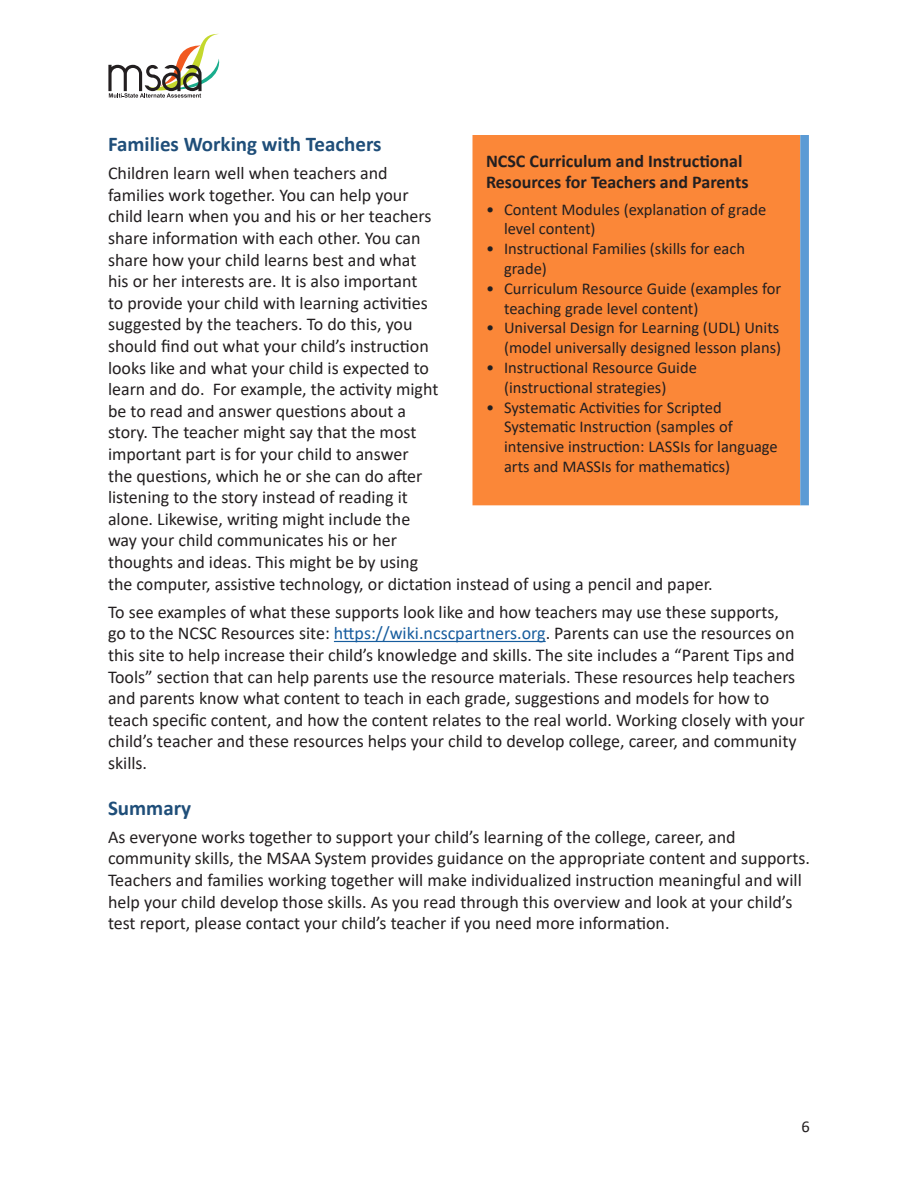
<style>
.page{position:relative;width:918px;height:1188px;background:#fff}
.page>*{position:absolute;margin:0;border:0;box-sizing:border-box;transform-origin:0 0}
.t1{font:700 21px "Calibri";color:#1f4e79}
.Body{font:18px/21.6px "Calibri";color:#231f20}
.H5_black{font:700 18px/21.6px "Calibri";color:#231f20}
.t2{font:16.5px/19.8px "Calibri";color:#231f20}
.s1{color:#175d9e}
</style>
<div class="page">
<svg style="left:108px;top:33px;width:112px;height:65px"></svg>
<hr style="left:334px;top:641px;width:212px;height:1px;background:#175d9e">
<div style="left:472px;top:135px;width:328px;height:370px;background:#fb8738"></div>
<svg style="left:800px;top:135px;width:9px;height:370px;background:#619dd4"></svg>
<h3 class="t1" style="left:108px;top:129px;width:275px">Families Working with Teachers</h3>
<p class="Body" style="left:108px;top:162px;width:606px">Children learn well when teachers and<br>families work together. You can help your<br>child learn when you and his or her teachers<br>share information with each other. You can<br>share how your child learns best and what<br>his or her interests are. It is also important<br>to provide your child with learning activities<br>suggested by the teachers. To do this, you<br>should find out what your child’s instruction<br>looks like and what your child is expected to<br>learn and do. For example, the activity might<br>be to read and answer questions about a<br>story. The teacher might say that the most<br>important part is for your child to answer<br>the questions, which he or she can do after<br>listening to the story instead of reading it<br>alone. Likewise, writing might include the<br>way your child communicates his or her<br>thoughts and ideas. This might be by using<br>the computer, assistive technology, or dictation instead of using a pencil and paper.</p>
<p class="Body" style="left:108px;top:601px;width:698px">To see examples of what these supports look like and how teachers may use these supports,<br>go to the NCSC Resources site: <span class="s1">https://wiki.ncscpartners.org</span>. Parents can use the resources on this site to help increase their child’s knowledge and skills. The site includes a “Parent Tips and Tools” section that can help parents use the resource materials. These resources help teachers and parents know what content to teach in each grade, suggestions and models for how to teach specific content, and how the content relates to the real world. Working closely with your child’s teacher and these resources helps your child to develop college, career, and community skills.</p>
<h3 class="t1" style="left:108px;top:793px;width:85px">Summary</h3>
<p class="Body" style="left:108px;top:826px;width:703px">As everyone works together to support your child’s learning of the college, career, and community skills, the MSAA System provides guidance on the appropriate content and supports.<br>Teachers and families working together will make individualized instruction meaningful and will help your child develop those skills. As you read through this overview and look at your child’s test report, please contact your child’s teacher if you need more information.</p>
<p class="H5_black" style="left:486px;top:149px;width:264px">NCSC Curriculum and Instructional<br>Resources for Teachers and Parents</p>
<p class="t2" style="left:504px;top:199px;width:264px;text-indent:-18px">• Content Modules (explanation of grade level content)</p>
<p class="t2" style="left:504px;top:238px;width:243px;text-indent:-18px">• Instructional Families (skills for each grade)</p>
<p class="t2" style="left:504px;top:278px;width:279px;text-indent:-18px">• Curriculum Resource Guide (examples for teaching grade level content)</p>
<p class="t2" style="left:486px;top:318px;width:297px;text-align:right">• Universal Design for Learning (UDL) Units (model universally designed lesson plans)</p>
<p class="t2" style="left:504px;top:357px;width:194px;text-indent:-18px">• Instructional Resource Guide (instructional strategies)</p>
<p class="t2" style="left:504px;top:397px;width:275px;text-indent:-18px">• Systematic Activities for Scripted Systematic Instruction (samples of intensive instruction: LASSIs for language arts and MASSIs for mathematics)</p>
<p class="t2" style="left:802px;top:1117px;width:10px">6</p>
</div>
